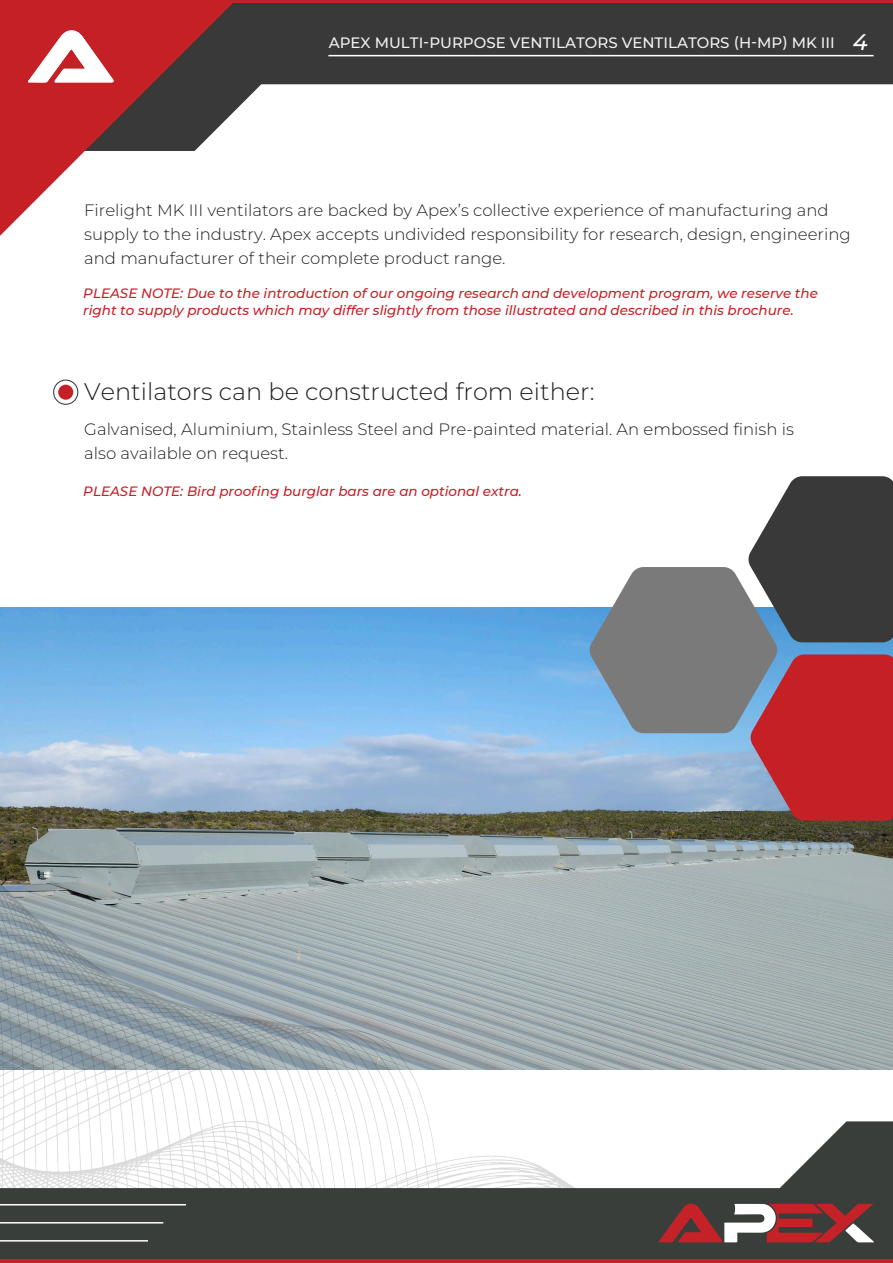
<style>
.page{position:relative;width:893px;height:1263px;background:#fff}
.page>*{position:absolute;margin:0;border:0;box-sizing:border-box;transform-origin:0 0}
.t1{font:100 24px "Montserrat";color:#231f1f}
.t2{font:italic 500 22.5px "Montserrat";color:#fff}
.t3{font:100 16.5px/24px "Montserrat";color:#231f1f}
.t4{font:500 15px "Montserrat";color:#f0f1f1}
.t5{font:italic 500 13.5px/16.5px "Montserrat";color:#c62027}
</style>
<div class="page">
<img style="left:0;top:608px;width:893px;height:462px">
<img style="left:0;top:626px;width:609px;height:495px">
<svg style="left:236px;top:3px;width:657px;height:107px;fill:#383938"></svg>
<svg style="left:0;top:3px;width:236px;height:233px"></svg>
<svg style="left:28px;top:30px;width:86px;height:53px"></svg>
<div style="left:58px;top:385px;width:15px;height:15px;background:#c62027;border-radius:50%"></div>
<div style="left:53px;top:380px;width:25px;height:25px;border:1px solid #383938;border-radius:50%"></div>
<svg style="left:589px;top:476px;width:304px;height:345px"></svg>
<hr style="left:328px;top:55px;width:545px;height:1px;background:#fff">
<hr style="left:0;top:0;width:893px;height:3px;background:#c62027">
<svg style="left:0;top:1121px;width:893px;height:138px;fill:#393e3a"></svg>
<hr style="left:0;top:1222px;width:163px;height:1px;background:#fff">
<hr style="left:0;top:1204px;width:186px;height:1px;background:#fff">
<hr style="left:0;top:1240px;width:148px;height:1px;background:#fff">
<hr style="left:0;top:1259px;width:893px;height:4px;background:#c42228">
<svg style="left:658px;top:1203px;width:216px;height:39px;background:#8e5152"></svg>
<p class="t4" style="left:329px;top:33px;width:508px">APEX MULTI-PURPOSE VENTILATORS VENTILATORS (H-MP) MK III</p>
<h2 class="t2" style="left:853px;top:26px;width:17px">4</h2>
<p class="t3" style="left:84px;top:197px;width:768px">Firelight MK III ventilators are backed by Apex’s collective experience of manufacturing and supply to the industry. Apex accepts undivided responsibility for research, design, engineering and manufacturer of their complete product range.</p>
<p class="t5" style="left:83px;top:284px;width:736px">PLEASE NOTE: Due to the introduction of our ongoing research and development program, we reserve the right to supply products which may differ slightly from those illustrated and described in this brochure.</p>
<h1 class="t1" style="left:84px;top:375px;width:512px">Ventilators can be constructed from either:</h1>
<p class="t3" style="left:84px;top:416px;width:711px">Galvanised, Aluminium, Stainless Steel and Pre-painted material. An embossed finish is also available on request.</p>
<p class="t5" style="left:83px;top:482px;width:440px">PLEASE NOTE: Bird proofing burglar bars are an optional extra.</p>
</div>
